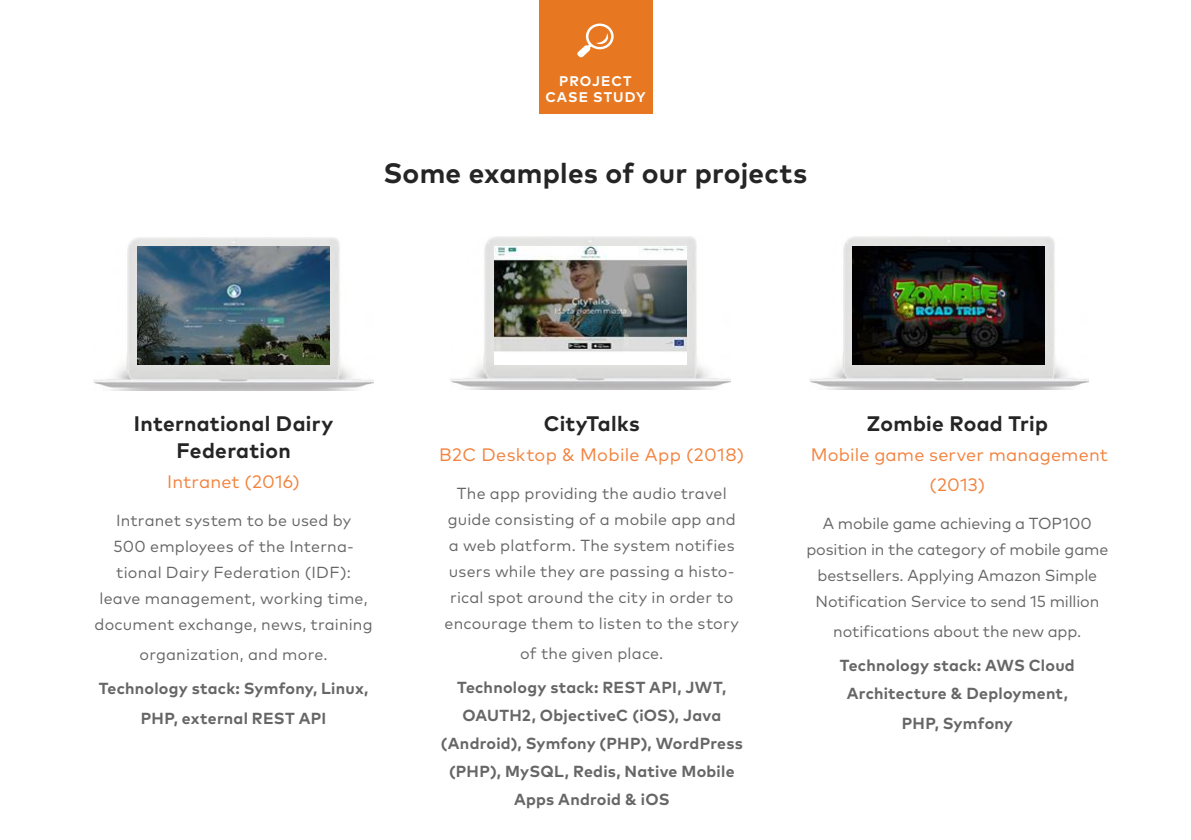
<style>
.page{position:relative;width:1191px;height:840px;background:#fff}
.page>*{position:absolute;margin:0;border:0;box-sizing:border-box;transform-origin:0 0}
.t1{font:700 28px "Mark Pro";letter-spacing:.01em;color:#252525}
.t2{font:700 21px/27px "Mark Pro";letter-spacing:.015em;color:#252525;text-align:center}
.t3{font:18px/30px "Mark Pro";letter-spacing:.01em;color:#f2823d;text-align:center}
.t4{font:16px/26px "Mark Pro";letter-spacing:.01em;color:#666;text-align:center}
.t5{font:700 16px/28px "Mark Pro";letter-spacing:.015em;color:#666;text-align:center}
.t6{font:700 14px/16px "Mark Pro";letter-spacing:.075em;color:#fff;text-align:center}
</style>
<div class="page">
<img style="left:451px;top:237px;width:279px;height:152px">
<div style="left:495px;top:246px;width:192px;height:118px;background:#fff"></div>
<img style="left:495px;top:246px;width:192px;height:106px">
<img style="left:809px;top:237px;width:279px;height:152px">
<img style="left:853px;top:246px;width:192px;height:118px">
<img style="left:94px;top:238px;width:279px;height:152px">
<img style="left:138px;top:246px;width:192px;height:118px">
<div style="left:539px;top:0;width:113px;height:113px;background:#e77720"></div>
<svg style="left:577px;top:24px;width:36px;height:33px"></svg>
<p class="t6" style="left:545px;top:71px;width:102px">PROJECT<br>CASE STUDY</p>
<h1 class="t1" style="left:383px;top:151px;width:425px">Some examples of our projects</h1>
<h2 class="t2" style="left:134px;top:408px;width:201px">International Dairy<br>Federation</h2>
<p class="t3" style="left:167px;top:464px;width:134px">Intranet (2016)</p>
<p class="t4" style="left:94px;top:505px;width:280px">Intranet system to be used by<br>500 employees of the Interna&shy;tional Dairy Federation (IDF): leave management, working time, document exchange, news, training</p>
<p class="t4" style="left:139px;top:639px;width:190px">organization, and more.</p>
<p class="t5" style="left:99px;top:671px;width:271px;line-height:30px">Technology stack: Symfony, Linux,<br>PHP, external REST API</p>
<h2 class="t2" style="left:544px;top:408px;width:97px">CityTalks</h2>
<p class="t3" style="left:439px;top:438px;width:306px">B2C Desktop &amp; Mobile App (2018)</p>
<p class="t4" style="left:444px;top:478px;width:296px">The app providing the audio travel guide consisting of a mobile app and a web platform. The system notifies users while they are passing a histo&shy;rical spot around the city in order to encourage them to listen to the story</p>
<p class="t4" style="left:520px;top:638px;width:145px">of the given place.</p>
<p class="t5" style="left:441px;top:671px;width:303px">Technology stack: REST API, JWT,<br>OAUTH2, ObjectiveC (iOS), Java (Android), Symfony (PHP), WordPress (PHP), MySQL, Redis, Native Mobile<br>Apps Android &amp; iOS</p>
<h2 class="t2" style="left:867px;top:408px;width:182px">Zombie Road Trip</h2>
<p class="t3" style="left:810px;top:438px;width:299px">Mobile game server management (2013)</p>
<p class="t4" style="left:806px;top:508px;width:303px">A mobile game achieving a TOP100 position in the category of mobile game bestsellers. Applying Amazon Simple Notification Service to send 15 million</p>
<p class="t4" style="left:833px;top:616px;width:250px">notifications about the new app.</p>
<p class="t5" style="left:840px;top:649px;width:236px">Technology stack: AWS Cloud<br>Architecture &amp; Deployment,</p>
<p class="t5" style="left:902px;top:707px;width:113px">PHP, Symfony</p>
</div>
